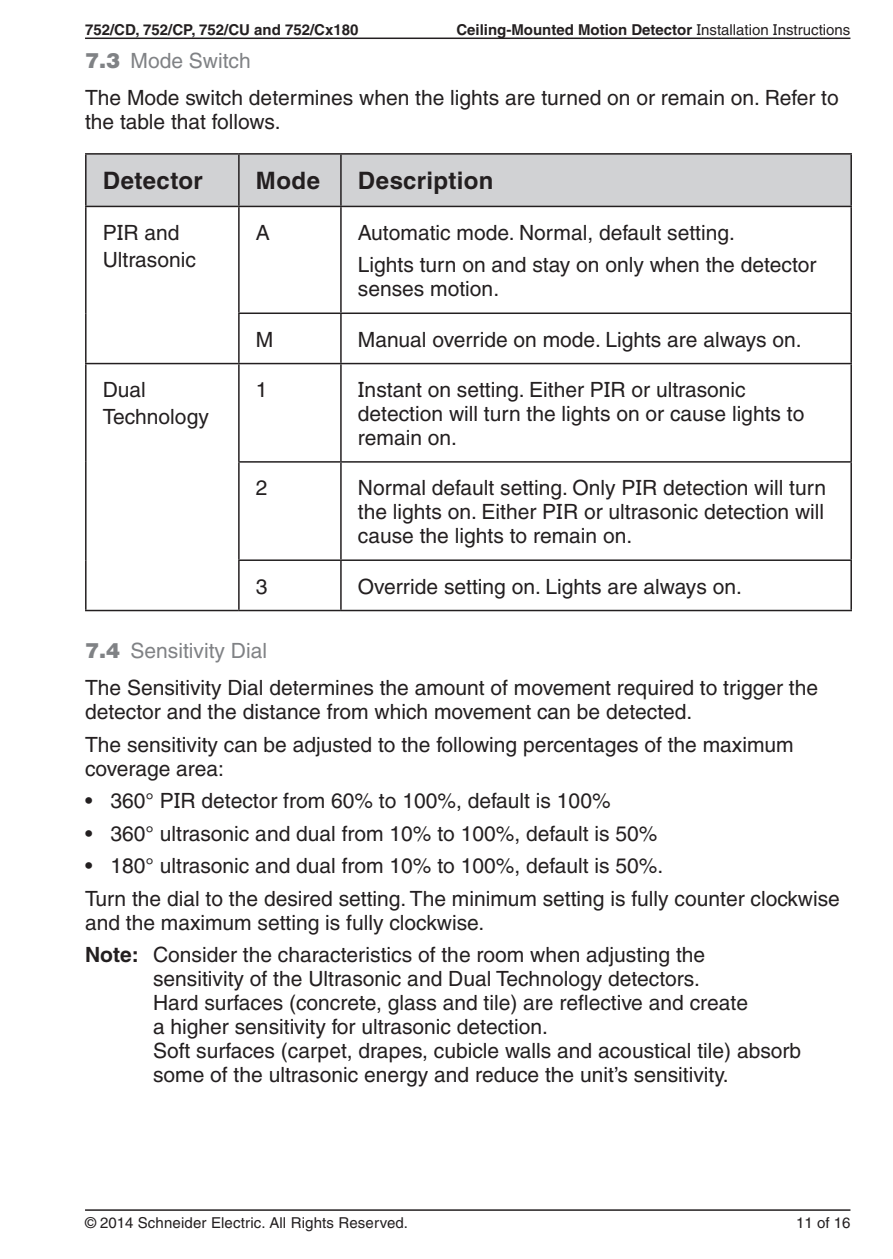
<style>
.page{position:relative;width:893px;height:1259px;background:#fff}
.page>*{position:absolute;margin:0;border:0;box-sizing:border-box;transform-origin:0 0}
.t1{font:700 24px "Helveticasi";letter-spacing:.015em;color:#231f20}
.t2{font:500 21px/24px "Helveticasi";color:#231f20}
.t3{font:700 15px "Helveticasi";color:#231f20}
.t4{font:500 15px "Helveticasi";letter-spacing:.01em;color:#231f20}
.s1{font-weight:500}
.s2{font-family:"Helvetica Bsi";font-weight:400;color:#808285}
.s3{color:#808285}
.s4{font-weight:700}
</style>
<div class="page">
<hr style="left:85px;top:38px;width:765px;height:1px;background:#231f20">
<hr style="left:85px;top:1209px;width:765px;height:1px;background:#231f20">
<div style="left:87px;top:155px;width:763px;height:51px;background:#d1d2d4"></div>
<hr style="left:85px;top:153px;width:154px;height:2px;background:#231f20">
<hr style="left:85px;top:155px;width:2px;height:51px;background:#231f20">
<hr style="left:239px;top:153px;width:102px;height:2px;background:#231f20">
<hr style="left:238px;top:155px;width:2px;height:51px;background:#231f20">
<hr style="left:341px;top:153px;width:511px;height:2px;background:#231f20">
<hr style="left:340px;top:155px;width:2px;height:51px;background:#231f20">
<hr style="left:850px;top:155px;width:2px;height:51px;background:#231f20">
<hr style="left:85px;top:206px;width:154px;height:1px;background:#231f20">
<hr style="left:85px;top:207px;width:2px;height:106px;background:#231f20">
<hr style="left:239px;top:206px;width:102px;height:1px;background:#231f20">
<hr style="left:238px;top:207px;width:2px;height:105px;background:#231f20">
<hr style="left:341px;top:206px;width:511px;height:1px;background:#231f20">
<hr style="left:340px;top:207px;width:2px;height:105px;background:#231f20">
<hr style="left:850px;top:207px;width:2px;height:105px;background:#231f20">
<hr style="left:85px;top:313px;width:2px;height:50px;background:#231f20">
<hr style="left:238px;top:312px;width:103px;height:2px;background:#231f20">
<hr style="left:238px;top:314px;width:2px;height:49px;background:#231f20">
<hr style="left:341px;top:312px;width:511px;height:2px;background:#231f20">
<hr style="left:340px;top:314px;width:2px;height:49px;background:#231f20">
<hr style="left:850px;top:314px;width:2px;height:49px;background:#231f20">
<hr style="left:85px;top:363px;width:154px;height:1px;background:#231f20">
<hr style="left:85px;top:364px;width:2px;height:98px;background:#231f20">
<hr style="left:239px;top:363px;width:102px;height:1px;background:#231f20">
<hr style="left:238px;top:364px;width:2px;height:97px;background:#231f20">
<hr style="left:341px;top:363px;width:511px;height:1px;background:#231f20">
<hr style="left:340px;top:364px;width:2px;height:97px;background:#231f20">
<hr style="left:850px;top:364px;width:2px;height:97px;background:#231f20">
<hr style="left:85px;top:462px;width:2px;height:98px;background:#231f20">
<hr style="left:238px;top:461px;width:103px;height:1px;background:#231f20">
<hr style="left:238px;top:462px;width:2px;height:97px;background:#231f20">
<hr style="left:341px;top:461px;width:511px;height:1px;background:#231f20">
<hr style="left:340px;top:462px;width:2px;height:97px;background:#231f20">
<hr style="left:850px;top:462px;width:2px;height:97px;background:#231f20">
<hr style="left:85px;top:560px;width:2px;height:50px;background:#231f20">
<hr style="left:238px;top:559px;width:103px;height:2px;background:#231f20">
<hr style="left:238px;top:561px;width:2px;height:49px;background:#231f20">
<hr style="left:341px;top:559px;width:511px;height:2px;background:#231f20">
<hr style="left:340px;top:561px;width:2px;height:49px;background:#231f20">
<hr style="left:850px;top:561px;width:2px;height:49px;background:#231f20">
<hr style="left:85px;top:610px;width:154px;height:1px;background:#231f20">
<hr style="left:239px;top:610px;width:102px;height:1px;background:#231f20">
<hr style="left:341px;top:610px;width:511px;height:1px;background:#231f20">
<p class="t3" style="left:85px;top:21px;width:275px">752/CD, 752/CP, 752/CU and 752/Cx180</p>
<p class="t3" style="left:456px;top:21px;width:396px">Ceiling-Mounted Motion Detector <span class="s1">Installation Instructions</span></p>
<p class="t2" style="left:85px;top:42px;width:755px;line-height:36.6px"><span class="s2">7.3</span> <span class="s3">Mode Switch<br></span>The Mode switch determines when the lights are turned on or remain on. Refer to</p>
<p class="t2" style="left:85px;top:109px;width:197px">the table that follows.</p>
<p class="t1" style="left:103px;top:166px;width:102px">Detector</p>
<p class="t1" style="left:256px;top:166px;width:66px">Mode</p>
<p class="t1" style="left:358px;top:166px;width:137px">Description</p>
<p class="t2" style="left:103px;top:219px;width:95px;line-height:27px">PIR and<br>Ultrasonic</p>
<p class="t2" style="left:256px;top:220px;width:16px">A</p>
<p class="t2" style="left:358px;top:216px;width:460px;line-height:32.4px">Automatic mode. Normal, default setting.<br>Lights turn on and stay on only when the detector</p>
<p class="t2" style="left:358px;top:277px;width:143px">senses motion.</p>
<p class="t2" style="left:256px;top:327px;width:19px">M</p>
<p class="t2" style="left:358px;top:327px;width:445px">Manual override on mode. Lights are always on.</p>
<p class="t2" style="left:103px;top:376px;width:108px;line-height:27px">Dual<br>Technology</p>
<p class="t2" style="left:256px;top:377px;width:13px">1</p>
<p class="t2" style="left:358px;top:377px;width:448px">Instant on setting. Either PIR or ultrasonic detection will turn the lights on or cause lights to remain on.</p>
<p class="t2" style="left:256px;top:476px;width:13px">2</p>
<p class="t2" style="left:358px;top:476px;width:470px;text-align:justify">Normal default setting. Only PIR detection will turn the lights on. Either PIR or ultrasonic detection will cause the lights to remain on.</p>
<p class="t2" style="left:256px;top:574px;width:13px">3</p>
<p class="t2" style="left:358px;top:574px;width:385px">Override setting on. Lights are always on.</p>
<p class="t2" style="left:85px;top:632px;width:734px;line-height:36.6px"><span class="s2">7.4</span> <span class="s3">Sensitivity Dial<br></span>The Sensitivity Dial determines the amount of movement required to trigger the</p>
<p class="t2" style="left:85px;top:695px;width:710px;line-height:32.4px">detector and the distance from which movement can be detected.<br>The sensitivity can be adjusted to the following percentages of the maximum</p>
<p class="t2" style="left:85px;top:756px;width:141px">coverage area:</p>
<p class="t2" style="left:85px;top:788px;width:527px">• 360° PIR detector from 60% to 100%, default is 100%</p>
<p class="t2" style="left:85px;top:821px;width:574px">• 360° ultrasonic and dual from 10% to 100%, default is 50%</p>
<p class="t2" style="left:85px;top:849px;width:756px;line-height:32.4px">• 180° ultrasonic and dual from 10% to 100%, default is 50%.<br>Turn the dial to the desired setting. The minimum setting is fully counter clockwise</p>
<p class="t2" style="left:85px;top:906px;width:622px;line-height:32.4px">and the maximum setting is fully clockwise.<br><span class="s4">Note:</span> Consider the characteristics of the room when adjusting the</p>
<p class="t2" style="left:153px;top:967px;width:650px">sensitivity of the Ultrasonic and Dual Technology detectors.<br>Hard surfaces (concrete, glass and tile) are reflective and create<br>a higher sensitivity for ultrasonic detection.<br>Soft surfaces (carpet, drapes, cubicle walls and acoustical tile) absorb some of the ultrasonic energy and reduce the unit’s sensitivity.</p>
<p class="t4" style="left:85px;top:1214px;width:325px">© 2014 Schneider Electric. All Rights Reserved.</p>
<p class="t4" style="left:796px;top:1214px;width:56px">11 of 16</p>
</div>
